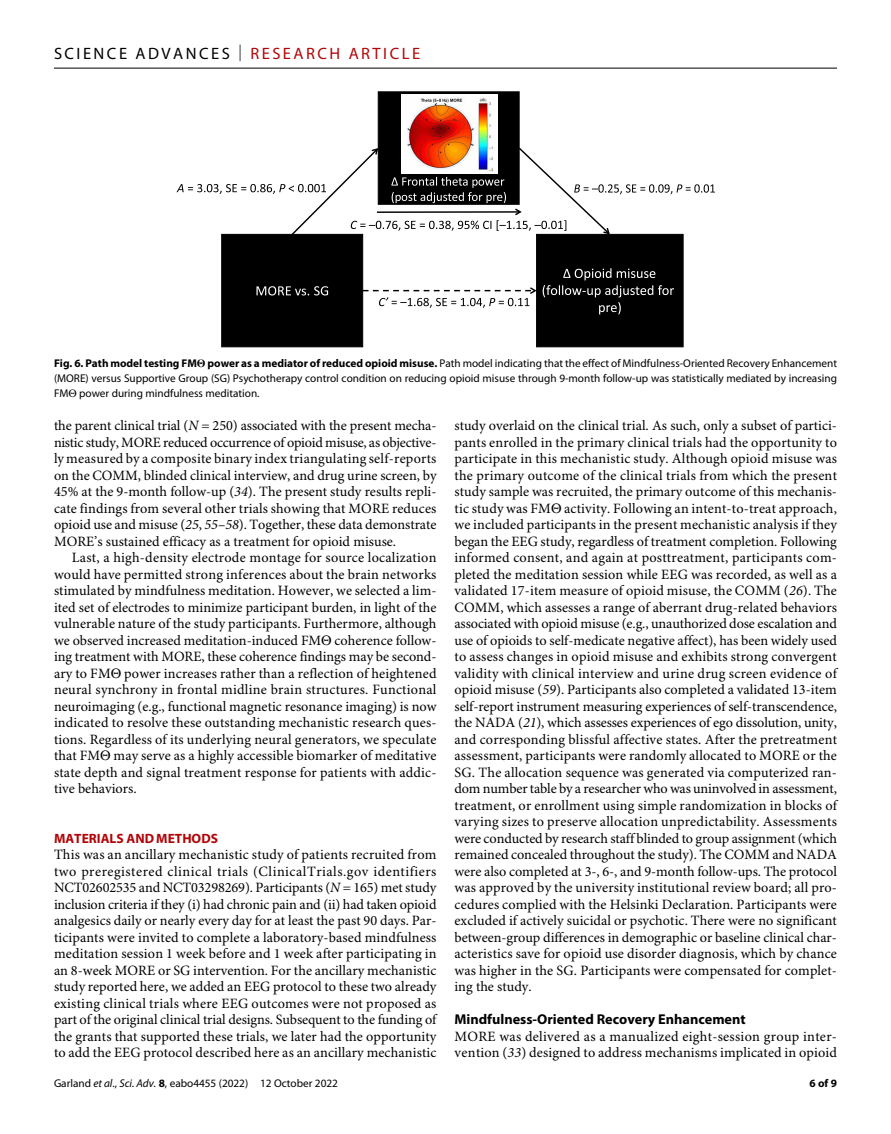
<style>
.page{position:relative;width:891px;height:1134px;background:#fff}
.page>*{position:absolute;margin:0;border:0;box-sizing:border-box;transform-origin:0 0}
.t1{font:16.5px "Myriad Pro";letter-spacing:.15em;color:#000}
.t2{font:14.25px/16.5px "Minion Pro";letter-spacing:.01em;color:#000;text-align:justify}
.t3{font:700 14.25px "Myriad Pro";color:#000}
.t4{font:700 13.5px "Myriad Pro";color:#b10508}
.t5{font:11.25px/15px "Myriad Pro";color:#000;text-align:justify}
.t6{font:700 11.25px "Myriad Pro";color:#000}
.s1{font-weight:300}
.s2{color:#b10508}
.s3{font-weight:700}
.s4{font-style:italic}
</style>
<div class="page">
<hr style="left:54px;top:68px;width:783px;height:1px;background:#000">
<div style="left:536px;top:234px;width:147px;height:113px;background:#000;border:1px solid #000"></div>
<div style="left:378px;top:91px;width:141px;height:114px;background:#000;border:1px solid #000"></div>
<div style="left:221px;top:234px;width:142px;height:113px;background:#000;border:1px solid #000"></div>
<svg style="left:256px;top:286px;width:72px;height:9px"></svg>
<svg style="left:363px;top:268px;width:311px;height:47px"></svg>
<svg style="left:177px;top:146px;width:538px;height:90px"></svg>
<img style="left:402px;top:95px;width:95px;height:79px">
<p class="t1" style="left:54px;top:40px;width:368px">SCIENCE ADVANCES <span class="s1">|</span> <span class="s2">RESEARCH ARTICLE</span></p>
<p class="t5" style="left:54px;top:356px;width:785px"><span class="s3">Fig. 6. Path model testing FM power as a mediator of reduced opioid misuse.</span> Path model indicating that the effect of Mindfulness-Oriented Recovery Enhancement (MORE) versus Supportive Group (SG) Psychotherapy control condition on reducing opioid misuse through 9-month follow-up was statistically mediated by increasing FM power during mindfulness meditation.</p>
<p class="t2" style="left:54px;top:419px;width:384px">the parent clinical trial (<span class="s4">N</span> = 250) associated with the present mecha&shy;nistic study, MORE reduced occurrence of opioid misuse, as objective&shy;ly measured by a composite binary index triangulating self-reports on the COMM, blinded clinical interview, and drug urine screen, by 45% at the 9-month follow-up (<span class="s4">34</span>). The present study results repli&shy;cate findings from several other trials showing that MORE reduces opioid use and misuse (<span class="s4">25</span>, <span class="s4">55</span>–<span class="s4">58</span>). Together, these data demonstrate MORE’s sustained efficacy as a treatment for opioid misuse.</p>
<p class="t2" style="left:54px;top:551px;width:384px;text-indent:18px">Last, a high-density electrode montage for source localization would have permitted strong inferences about the brain networks stimulated by mindfulness meditation. However, we selected a lim&shy;ited set of electrodes to minimize participant burden, in light of the vulnerable nature of the study participants. Furthermore, although we observed increased meditation-induced FM coherence follow&shy;ing treatment with MORE, these coherence findings may be second&shy;ary to FM power increases rather than a reflection of heightened neural synchrony in frontal midline brain structures. Functional neuroimaging (e.g., functional magnetic resonance imaging) is now indicated to resolve these outstanding mechanistic research ques&shy;tions. Regardless of its underlying neural generators, we speculate that FM may serve as a highly accessible biomarker of meditative state depth and signal treatment response for patients with addic&shy;tive behaviors.</p>
<p class="t4" style="left:54px;top:827px;width:166px">MATERIALS AND METHODS</p>
<p class="t2" style="left:54px;top:848px;width:384px">This was an ancillary mechanistic study of patients recruited from two preregistered clinical trials (ClinicalTrials.gov identifiers NCT02602535 and NCT03298269). Participants (<span class="s4">N</span> = 165) met study inclusion criteria if they (i) had chronic pain and (ii) had taken opioid analgesics daily or nearly every day for at least the past 90 days. Par&shy;ticipants were invited to complete a laboratory-based mindfulness meditation session 1 week before and 1 week after participating in an 8-week MORE or SG intervention. For the ancillary mechanistic study reported here, we added an EEG protocol to these two already existing clinical trials where EEG outcomes were not proposed as part of the original clinical trial designs. Subsequent to the funding of the grants that supported these trials, we later had the opportunity to add the EEG protocol described here as an ancillary mechanistic</p>
<p class="t5" style="left:54px;top:1076px;width:286px">Garland <span class="s4">et al</span>., <span class="s4">Sci. Adv.</span> <span class="s3">8</span>, eabo4455 (2022) 12 October 2022</p>
<p class="t2" style="left:454px;top:419px;width:384px">study overlaid on the clinical trial. As such, only a subset of partici&shy;pants enrolled in the primary clinical trials had the opportunity to participate in this mechanistic study. Although opioid misuse was the primary outcome of the clinical trials from which the present study sample was recruited, the primary outcome of this mechanis&shy;tic study was FM activity. Following an intent-to-treat approach, we included participants in the present mechanistic analysis if they began the EEG study, regardless of treatment completion. Following informed consent, and again at posttreatment, participants com&shy;pleted the meditation session while EEG was recorded, as well as a validated 17-item measure of opioid misuse, the COMM (<span class="s4">26</span>). The COMM, which assesses a range of aberrant drug-related behaviors associated with opioid misuse (e.g., unauthorized dose escalation and use of opioids to self-medicate negative affect), has been widely used to assess changes in opioid misuse and exhibits strong convergent validity with clinical interview and urine drug screen evidence of opioid misuse (<span class="s4">59</span>). Participants also completed a validated 13-item self-report instrument measuring experiences of self-transcendence, the NADA (<span class="s4">21</span>), which assesses experiences of ego dissolution, unity, and corresponding blissful affective states. After the pretreatment assessment, participants were randomly allocated to MORE or the SG. The allocation sequence was generated via computerized ran&shy;dom number table by a researcher who was uninvolved in assessment, treatment, or enrollment using simple randomization in blocks of varying sizes to preserve allocation unpredictability. Assessments were conducted by research staff blinded to group assignment (which remained concealed throughout the study). The COMM and NADA were also completed at 3-, 6-, and 9-month follow-ups. The protocol was approved by the university institutional review board; all pro&shy;cedures complied with the Helsinki Declaration. Participants were excluded if actively suicidal or psychotic. There were no significant between-group differences in demographic or baseline clinical char&shy;acteristics save for opioid use disorder diagnosis, which by chance was higher in the SG. Participants were compensated for complet&shy;ing the study.</p>
<p class="t3" style="left:454px;top:1008px;width:293px">Mindfulness-Oriented Recovery Enhancement</p>
<p class="t2" style="left:454px;top:1030px;width:384px">MORE was delivered as a manualized eight-session group inter&shy;vention (<span class="s4">33</span>) designed to address mechanisms implicated in opioid</p>
<p class="t6" style="left:810px;top:1074px;width:29px">6 of 9</p>
</div>
